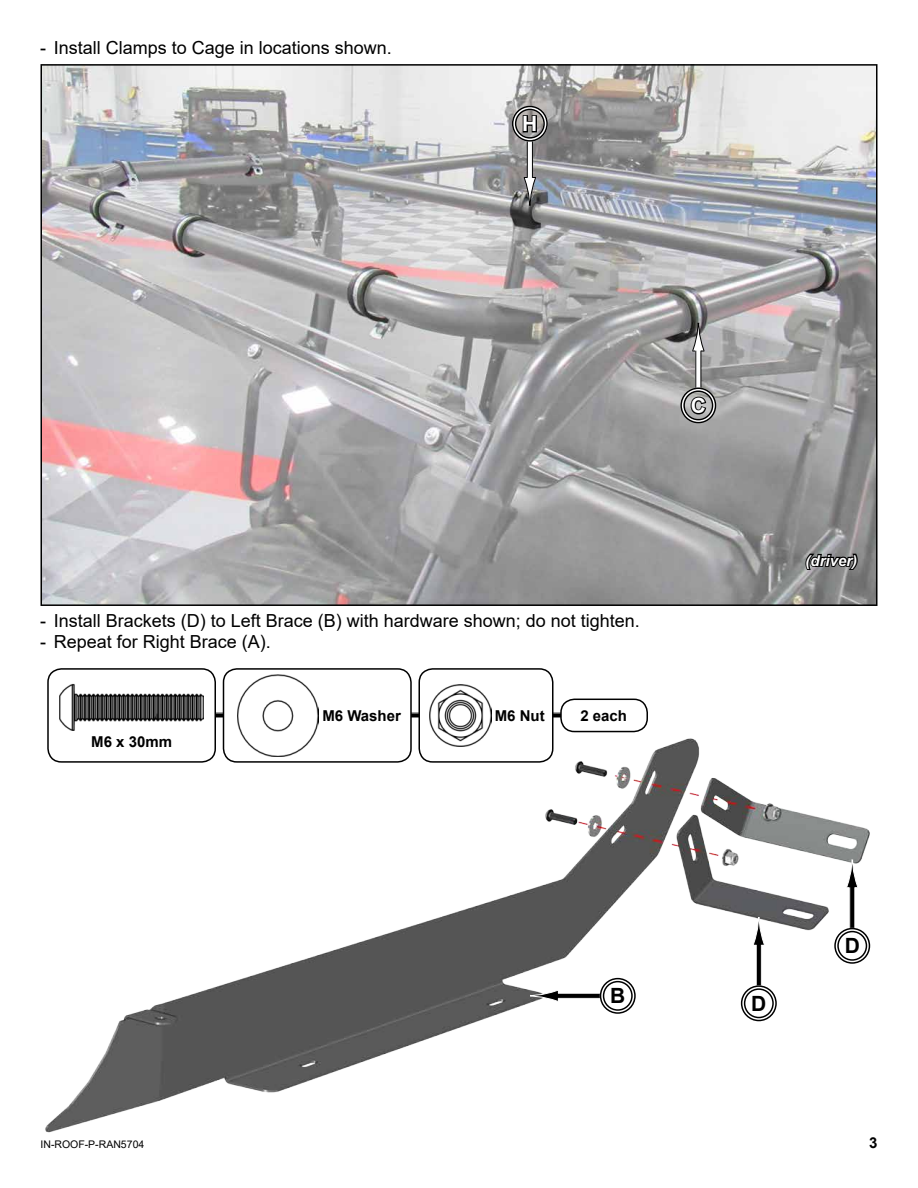
<style>
.page{position:relative;width:918px;height:1188px;background:#fff}
.page>*{position:absolute;margin:0;border:0;box-sizing:border-box;transform-origin:0 0}
.t1{font:700 21px "Arial";color:#000}
.t2{font:700 21px "Arial";color:#fff}
.t3{font:18px "Arial";color:#000}
.t4{font:700 15px "Arial";color:#000}
.t5{font:italic 700 15px "Arial";color:#fff}
.t6{font:10.5px "Arial";color:#000}
</style>
<div class="page">
<img style="left:45px;top:728px;width:826px;height:405px">
<img style="left:43px;top:67px;width:832px;height:536px">
<svg style="left:804px;top:552px;width:55px;height:19px"></svg>
<div style="left:527px;top:138px;width:5px;height:40px;background:#fff"></div>
<div style="left:527px;top:138px;width:6px;height:40px;border:1px solid #000"></div>
<svg style="left:523px;top:177px;width:13px;height:29px"></svg>
<svg style="left:522px;top:114px;width:16px;height:20px"></svg>
<div style="left:512px;top:106px;width:36px;height:36px;border:4px solid #fff;border-radius:50%"></div>
<div style="left:512px;top:106px;width:36px;height:36px;border:1px solid #000;border-radius:50%"></div>
<div style="left:515px;top:109px;width:30px;height:30px;border:1px solid #000;border-radius:50%"></div>
<div style="left:696px;top:351px;width:5px;height:39px;background:#fff"></div>
<svg style="left:692px;top:323px;width:13px;height:29px"></svg>
<svg style="left:689px;top:395px;width:19px;height:21px"></svg>
<div style="left:680px;top:387px;width:36px;height:36px;border:4px solid #fff;border-radius:50%"></div>
<div style="left:680px;top:387px;width:36px;height:36px;border:1px solid #000;border-radius:50%"></div>
<div style="left:683px;top:390px;width:30px;height:30px;border:1px solid #000;border-radius:50%"></div>
<div style="left:558px;top:993px;width:44px;height:5px;background:#000"></div>
<div style="left:558px;top:993px;width:45px;height:6px;border:1px solid #fff"></div>
<svg style="left:530px;top:989px;width:29px;height:13px"></svg>
<div style="left:600px;top:978px;width:36px;height:36px;border:4px solid #fff;border-radius:50%"></div>
<div style="left:600px;top:978px;width:36px;height:36px;border:1px solid #000;border-radius:50%"></div>
<div style="left:603px;top:981px;width:30px;height:30px;border:1px solid #000;border-radius:50%"></div>
<div style="left:756px;top:945px;width:5px;height:44px;background:#000"></div>
<div style="left:756px;top:945px;width:6px;height:45px;border:1px solid #fff"></div>
<svg style="left:752px;top:918px;width:13px;height:28px"></svg>
<div style="left:741px;top:985px;width:36px;height:36px;border:4px solid #fff;border-radius:50%"></div>
<div style="left:741px;top:985px;width:36px;height:36px;border:1px solid #000;border-radius:50%"></div>
<div style="left:744px;top:988px;width:30px;height:30px;border:1px solid #000;border-radius:50%"></div>
<div style="left:850px;top:887px;width:5px;height:45px;background:#000"></div>
<div style="left:849px;top:887px;width:6px;height:45px;border:1px solid #fff"></div>
<svg style="left:846px;top:860px;width:13px;height:28px"></svg>
<div style="left:834px;top:928px;width:36px;height:36px;border:4px solid #fff;border-radius:50%"></div>
<div style="left:834px;top:928px;width:36px;height:36px;border:1px solid #000;border-radius:50%"></div>
<div style="left:837px;top:931px;width:30px;height:30px;border:1px solid #000;border-radius:50%"></div>
<div style="left:224px;top:669px;width:187px;height:93px;background:#fff;border-radius:14px"></div>
<div style="left:223px;top:668px;width:189px;height:95px;border:2px solid #000;border-radius:14px"></div>
<img style="left:237px;top:675px;width:81px;height:81px">
<div style="left:419px;top:669px;width:134px;height:93px;background:#fff;border-radius:14px"></div>
<div style="left:418px;top:668px;width:135px;height:95px;border:2px solid #000;border-radius:14px"></div>
<img style="left:430px;top:684px;width:61px;height:62px">
<div style="left:48px;top:669px;width:167px;height:93px;background:#fff;border-radius:14px"></div>
<div style="left:47px;top:668px;width:169px;height:95px;border:2px solid #000;border-radius:14px"></div>
<img style="left:60px;top:683px;width:143px;height:48px">
<div style="left:561px;top:699px;width:86px;height:33px;background:#fff;border-radius:14px"></div>
<div style="left:560px;top:699px;width:88px;height:33px;border:2px solid #000;border-radius:14px"></div>
<p class="t3" style="left:40px;top:35px;width:353px">- Install Clamps to Cage in locations shown.</p>
<p class="t2" style="left:522px;top:109px;width:17px">H</p>
<p class="t2" style="left:691px;top:391px;width:17px">C</p>
<p class="t3" style="left:40px;top:608px;width:601px">- Install Brackets (D) to Left Brace (B) with hardware shown; do not tighten.</p>
<p class="t3" style="left:40px;top:629px;width:232px">- Repeat for Right Brace (A).</p>
<p class="t4" style="left:91px;top:731px;width:82px">M6 x 30mm</p>
<p class="t4" style="left:322px;top:705px;width:80px">M6 Washer</p>
<p class="t4" style="left:495px;top:705px;width:51px">M6 Nut</p>
<p class="t4" style="left:580px;top:705px;width:48px">2 each</p>
<p class="t5" style="left:806px;top:550px;width:53px">(driver)</p>
<p class="t1" style="left:610px;top:981px;width:17px">B</p>
<p class="t1" style="left:751px;top:989px;width:17px">D</p>
<p class="t1" style="left:845px;top:931px;width:17px">D</p>
<p class="t6" style="left:40px;top:1137px;width:105px">IN-ROOF-P-RAN5704</p>
<p class="t4" style="left:869px;top:1132px;width:10px">3</p>
</div>
